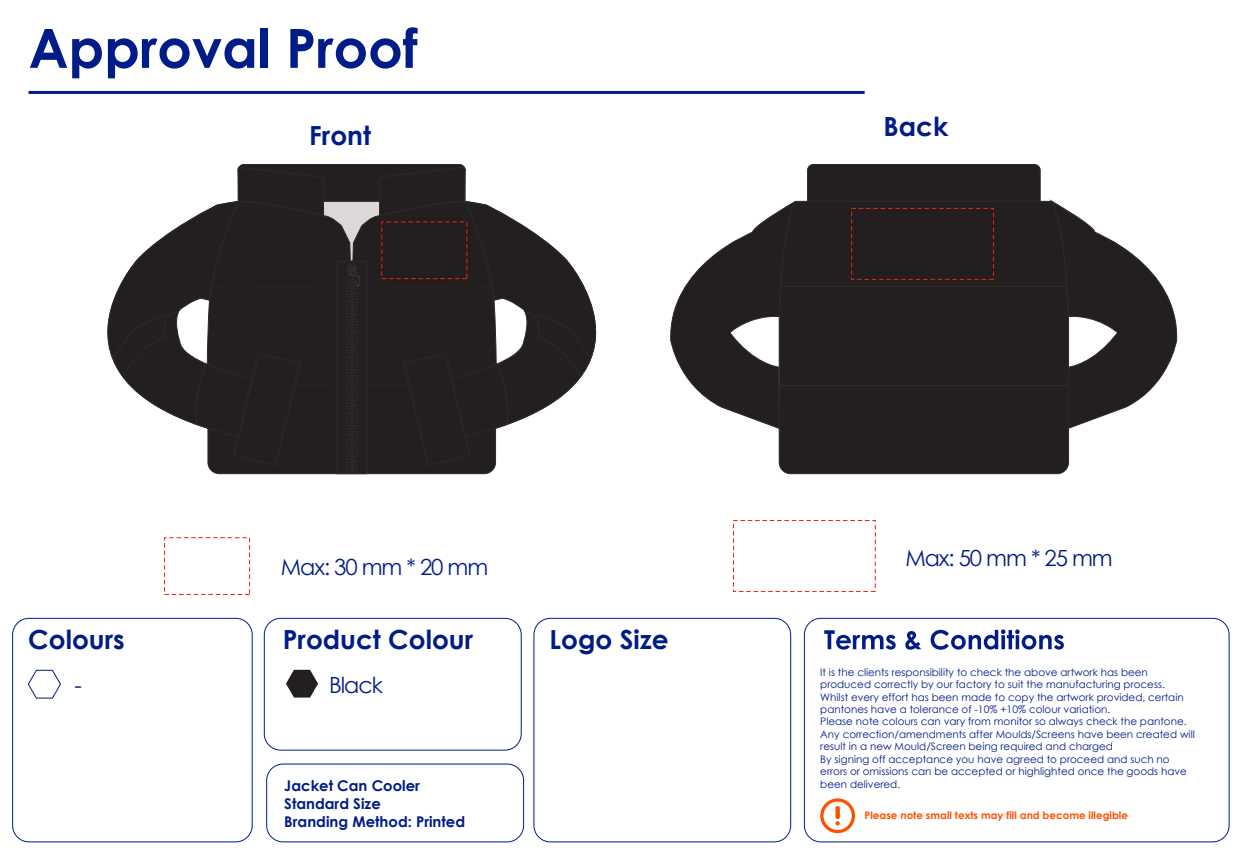
<style>
.page{position:relative;width:1239px;height:851px;background:#fff}
.page>*{position:absolute;margin:0;border:0;box-sizing:border-box;transform-origin:0 0}
.t1{font:700 26.3px "Century Gothic";color:#001c88}
.t2{font:22.3px "Century Gothic";color:#001c88}
.t3{font:22.2px "Century Gothic";letter-spacing:-.05em;color:#001c88}
.t4{font:700 14.8px/17.8px "Century Gothic";color:#001c88}
.t5{font:10.4px/12.4px "Century Gothic";color:#001c88}
.t6{font:700 10.4px "Century Gothic";color:#ff5000}
</style>
<div class="page">
<div style="left:807px;top:164px;width:233px;height:37px;background:#231f20"></div>
<svg style="left:678px;top:201px;width:500px;height:228px"></svg>
<div style="left:778px;top:385px;width:290px;height:89px;background:#231f20"></div>
<svg style="left:1051px;top:201px;width:17px;height:115px;background:#2c2828"></svg>
<svg style="left:778px;top:201px;width:17px;height:115px;background:#2d292a"></svg>
<svg style="left:591px;top:300px;width:87px;height:63px"></svg>
<svg style="left:112px;top:164px;width:479px;height:309px"></svg>
<div style="left:164px;top:537px;width:86px;height:57px;border:1px dashed #e72419"></div>
<div style="left:12px;top:617px;width:241px;height:225px;border:1px solid #001c88;border-radius:16px"></div>
<div style="left:264px;top:617px;width:257px;height:133px;border:1px solid #001c88;border-radius:16px"></div>
<div style="left:266px;top:763px;width:258px;height:79px;border:1px solid #001c88;border-radius:16px"></div>
<svg style="left:286px;top:669px;width:32px;height:28px"></svg>
<hr style="left:29px;top:91px;width:835px;height:3px;background:#001c88">
<svg style="left:30px;top:29px;width:72px;height:49px"></svg>
<svg style="left:108px;top:38px;width:146px;height:40px"></svg>
<div style="left:261px;top:28px;width:7px;height:40px;background:#001c88"></div>
<svg style="left:290px;top:27px;width:127px;height:42px"></svg>
<div style="left:803px;top:617px;width:426px;height:225px;border:1px solid #001c88;border-radius:16px"></div>
<svg style="left:824px;top:630px;width:71px;height:19px"></svg>
<svg style="left:905px;top:631px;width:16px;height:18px"></svg>
<svg style="left:930px;top:629px;width:133px;height:20px"></svg>
<svg style="left:820px;top:798px;width:34px;height:35px"></svg>
<div style="left:533px;top:617px;width:258px;height:225px;border:1px solid #001c88;border-radius:16px"></div>
<svg style="left:28px;top:669px;width:33px;height:29px"></svg>
<h1 class="t1" style="left:309px;top:115px;width:63px">Front</h1>
<h1 class="t1" style="left:883px;top:107px;width:66px">Back</h1>
<h3 class="t3" style="left:281px;top:551px;width:209px">Max: 30 mm * 20 mm</h3>
<h1 class="t1" style="left:28px;top:619px;width:98px">Colours</h1>
<h1 class="t1" style="left:283px;top:619px;width:192px">Product Colour</h1>
<h2 class="t2" style="left:74px;top:669px;width:9px">-</h2>
<h3 class="t3" style="left:329px;top:669px;width:55px">Black</h3>
<h3 class="t4" style="left:284px;top:776px;width:182px">Jacket Can Cooler<br>Standard Size<br>Branding Method: Printed</h3>
<h1 class="t1" style="left:549px;top:619px;width:121px">Logo Size</h1>
<h3 class="t3" style="left:905px;top:542px;width:209px">Max: 50 mm * 25 mm</h3>
<p class="t5" style="left:820px;top:665px;width:376px">It is the clients responsibility to check the above artwork has been produced correctly by our factory to suit the manufacturing process.<br>Whilst every effort has been made to copy the artwork provided, certain pantones have a tolerance of -10% +10% colour variation.<br>Please note colours can vary from monitor so always check the pantone.<br>Any correction/amendments after Moulds/Screens have been created will result in a new Mould/Screen being required and charged<br>By signing off acceptance you have agreed to proceed and such no errors or omissions can be accepted or highlighted once the goods have been delivered.</p>
<p class="t6" style="left:864px;top:806px;width:265px">Please note small texts may fill and become illegible</p>
</div>
